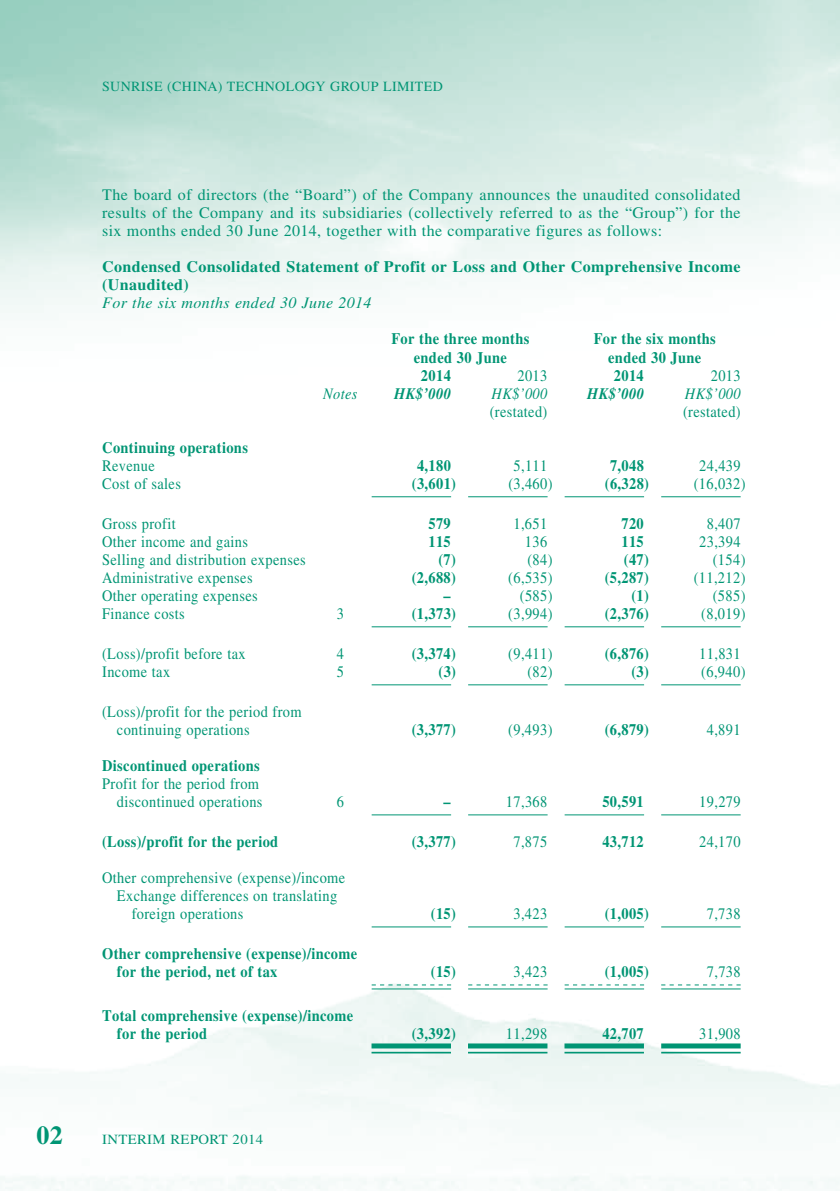
<style>
.page{position:relative;width:840px;height:1191px;background:#fff}
.page>*{position:absolute;margin:0;border:0;box-sizing:border-box;transform-origin:0 0}
.t1{font:700 26px "Times LT Std";color:#009574}
.t2{font:16px/18px "Times LT Std";letter-spacing:.025em;color:#009574;scale:.9 1}
.t3{font:700 16px/18px "Times LT Std";letter-spacing:.025em;color:#009574;scale:.9 1}
.t4{font:16px/18px "Times LT Std";letter-spacing:.025em;color:#009574;text-align:justify}
.t5{font:700 16px/18px "Times LT Std";letter-spacing:.025em;color:#009574}
.t6{font:italic 16px "Times LT Std";letter-spacing:.025em;color:#009574}
.t7{font:italic 16px "Times LT Std";letter-spacing:.025em;color:#009574;scale:.9 1}
.t8{font:italic 700 16px "Times LT Std";letter-spacing:.025em;color:#009574;scale:.9 1}
.t9{font:14px "Times LT Std";letter-spacing:.025em;color:#009574}
.t10{font:14px "Times LT Std";letter-spacing:.025em;color:#009574;scale:1.05 1}
</style>
<div class="page">
<img style="left:0;top:0;width:839px;height:1191px">
<hr style="left:371px;top:496px;width:80px;height:1px;background:#009574">
<hr style="left:468px;top:496px;width:79px;height:1px;background:#009574">
<hr style="left:564px;top:496px;width:79px;height:1px;background:#009574">
<hr style="left:660px;top:496px;width:80px;height:1px;background:#009574">
<hr style="left:371px;top:626px;width:80px;height:1px;background:#009574">
<hr style="left:468px;top:626px;width:79px;height:1px;background:#009574">
<hr style="left:564px;top:626px;width:79px;height:1px;background:#009574">
<hr style="left:660px;top:626px;width:80px;height:1px;background:#009574">
<hr style="left:371px;top:684px;width:80px;height:1px;background:#009574">
<hr style="left:468px;top:684px;width:79px;height:1px;background:#009574">
<hr style="left:564px;top:684px;width:79px;height:1px;background:#009574">
<hr style="left:660px;top:684px;width:80px;height:1px;background:#009574">
<hr style="left:371px;top:814px;width:80px;height:1px;background:#009574">
<hr style="left:468px;top:814px;width:79px;height:1px;background:#009574">
<hr style="left:564px;top:814px;width:79px;height:1px;background:#009574">
<hr style="left:660px;top:814px;width:80px;height:1px;background:#009574">
<hr style="left:371px;top:926px;width:80px;height:1px;background:#009574">
<hr style="left:468px;top:926px;width:79px;height:1px;background:#009574">
<hr style="left:564px;top:926px;width:79px;height:1px;background:#009574">
<hr style="left:660px;top:926px;width:80px;height:1px;background:#009574">
<svg style="left:371px;top:984px;width:80px;height:1px"></svg>
<svg style="left:468px;top:984px;width:79px;height:1px"></svg>
<svg style="left:564px;top:984px;width:79px;height:1px"></svg>
<svg style="left:660px;top:984px;width:80px;height:1px"></svg>
<hr style="left:371px;top:988px;width:80px;height:1px;background:#009574">
<hr style="left:468px;top:988px;width:79px;height:1px;background:#009574">
<hr style="left:564px;top:988px;width:79px;height:1px;background:#009574">
<hr style="left:660px;top:988px;width:80px;height:1px;background:#009574">
<div style="left:371px;top:1043px;width:79px;height:5px;background:#009574"></div>
<hr style="left:371px;top:1051px;width:79px;height:2px;background:#009574">
<div style="left:467px;top:1043px;width:80px;height:5px;background:#009574"></div>
<hr style="left:467px;top:1051px;width:80px;height:2px;background:#009574">
<div style="left:564px;top:1043px;width:79px;height:5px;background:#009574"></div>
<hr style="left:564px;top:1051px;width:79px;height:2px;background:#009574">
<div style="left:660px;top:1043px;width:80px;height:5px;background:#009574"></div>
<hr style="left:660px;top:1051px;width:80px;height:2px;background:#009574">
<p class="t9" style="left:102px;top:78px;width:342px">SUNRISE (CHINA) TECHNOLOGY GROUP LIMITED</p>
<p class="t4" style="left:102px;top:186px;width:639px">The board of directors (the “Board”) of the Company announces the unaudited consolidated results of the Company and its subsidiaries (collectively referred to as the “Group”) for the six months ended 30 June 2014, together with the comparative figures as follows:</p>
<p class="t5" style="left:102px;top:258px;width:639px">Condensed Consolidated Statement of Profit or Loss and Other Comprehensive Income (Unaudited)</p>
<p class="t6" style="left:102px;top:294px;width:271px">For the six months ended 30 June 2014</p>
<p class="t3" style="left:391px;top:330px;width:155px">For the three months</p>
<p class="t3" style="left:593px;top:330px;width:137px">For the six months</p>
<p class="t3" style="left:413px;top:348px;width:105px">ended 30 June</p>
<p class="t3" style="left:608px;top:348px;width:105px">ended 30 June</p>
<p class="t3" style="left:421px;top:366px;width:35px">2014</p>
<p class="t2" style="left:517px;top:366px;width:35px">2013</p>
<p class="t3" style="left:613px;top:366px;width:35px">2014</p>
<p class="t2" style="left:710px;top:366px;width:35px">2013</p>
<p class="t7" style="left:323px;top:384px;width:40px">Notes</p>
<p class="t8" style="left:394px;top:384px;width:64px">HK$’000</p>
<p class="t7" style="left:491px;top:384px;width:63px">HK$’000</p>
<p class="t8" style="left:587px;top:384px;width:64px">HK$’000</p>
<p class="t7" style="left:684px;top:384px;width:63px">HK$’000</p>
<p class="t2" style="left:489px;top:402px;width:66px">(restated)</p>
<p class="t2" style="left:682px;top:402px;width:66px">(restated)</p>
<p class="t3" style="left:102px;top:438px;width:163px">Continuing operations</p>
<p class="t2" style="left:102px;top:456px;width:60px">Revenue</p>
<p class="t3" style="left:417px;top:456px;width:39px">4,180</p>
<p class="t2" style="left:513px;top:456px;width:39px">5,111</p>
<p class="t3" style="left:609px;top:456px;width:39px">7,048</p>
<p class="t2" style="left:699px;top:456px;width:47px">24,439</p>
<p class="t2" style="left:102px;top:474px;width:89px">Cost of sales</p>
<p class="t3" style="left:411px;top:474px;width:51px">(3,601)</p>
<p class="t2" style="left:508px;top:474px;width:51px">(3,460)</p>
<p class="t3" style="left:604px;top:474px;width:51px">(6,328)</p>
<p class="t2" style="left:693px;top:474px;width:59px">(16,032)</p>
<p class="t2" style="left:102px;top:514px;width:83px">Gross profit</p>
<p class="t3" style="left:428px;top:514px;width:26px">579</p>
<p class="t2" style="left:513px;top:514px;width:39px">1,651</p>
<p class="t3" style="left:621px;top:514px;width:26px">720</p>
<p class="t2" style="left:706px;top:514px;width:39px">8,407</p>
<p class="t2" style="left:102px;top:532px;width:164px">Other income and gains</p>
<p class="t3" style="left:428px;top:532px;width:26px">115</p>
<p class="t2" style="left:524px;top:532px;width:26px">136</p>
<p class="t3" style="left:621px;top:532px;width:26px">115</p>
<p class="t2" style="left:698px;top:532px;width:48px">23,394</p>
<p class="t2" style="left:102px;top:550px;width:227px">Selling and distribution expenses</p>
<p class="t3" style="left:438px;top:550px;width:21px">(7)</p>
<p class="t2" style="left:527px;top:550px;width:29px">(84)</p>
<p class="t3" style="left:623px;top:550px;width:29px">(47)</p>
<p class="t2" style="left:712px;top:550px;width:38px">(154)</p>
<p class="t2" style="left:102px;top:568px;width:168px">Administrative expenses</p>
<p class="t3" style="left:411px;top:568px;width:51px">(2,688)</p>
<p class="t2" style="left:508px;top:568px;width:51px">(6,535)</p>
<p class="t3" style="left:604px;top:568px;width:51px">(5,287)</p>
<p class="t2" style="left:693px;top:568px;width:59px">(11,212)</p>
<p class="t2" style="left:102px;top:586px;width:174px">Other operating expenses</p>
<p class="t3" style="left:443px;top:586px;width:9px">–</p>
<p class="t2" style="left:519px;top:586px;width:38px">(585)</p>
<p class="t3" style="left:631px;top:586px;width:21px">(1)</p>
<p class="t2" style="left:712px;top:586px;width:38px">(585)</p>
<p class="t2" style="left:102px;top:604px;width:93px">Finance costs</p>
<p class="t2" style="left:336px;top:604px;width:10px">3</p>
<p class="t3" style="left:411px;top:604px;width:51px">(1,373)</p>
<p class="t2" style="left:508px;top:604px;width:51px">(3,994)</p>
<p class="t3" style="left:604px;top:604px;width:51px">(2,376)</p>
<p class="t2" style="left:701px;top:604px;width:51px">(8,019)</p>
<p class="t2" style="left:102px;top:644px;width:161px">(Loss)/profit before tax</p>
<p class="t2" style="left:336px;top:644px;width:9px">4</p>
<p class="t3" style="left:411px;top:644px;width:51px">(3,374)</p>
<p class="t2" style="left:508px;top:644px;width:51px">(9,411)</p>
<p class="t3" style="left:604px;top:644px;width:51px">(6,876)</p>
<p class="t2" style="left:698px;top:644px;width:48px">11,831</p>
<p class="t2" style="left:102px;top:662px;width:77px">Income tax</p>
<p class="t2" style="left:336px;top:662px;width:10px">5</p>
<p class="t3" style="left:438px;top:662px;width:21px">(3)</p>
<p class="t2" style="left:527px;top:662px;width:29px">(82)</p>
<p class="t3" style="left:631px;top:662px;width:21px">(3)</p>
<p class="t2" style="left:701px;top:662px;width:51px">(6,940)</p>
<p class="t2" style="left:117px;top:702px;width:207px;text-indent:-15px">(Loss)/profit for the period from continuing operations</p>
<p class="t3" style="left:411px;top:720px;width:51px">(3,377)</p>
<p class="t2" style="left:508px;top:720px;width:51px">(9,493)</p>
<p class="t3" style="left:604px;top:720px;width:51px">(6,879)</p>
<p class="t2" style="left:706px;top:720px;width:39px">4,891</p>
<p class="t3" style="left:102px;top:756px;width:176px">Discontinued operations</p>
<p class="t2" style="left:102px;top:774px;width:180px;text-align:right">Profit for the period from discontinued operations</p>
<p class="t2" style="left:336px;top:792px;width:10px">6</p>
<p class="t3" style="left:443px;top:792px;width:9px">–</p>
<p class="t2" style="left:505px;top:792px;width:47px">17,368</p>
<p class="t3" style="left:602px;top:792px;width:48px">50,591</p>
<p class="t2" style="left:698px;top:792px;width:47px">19,279</p>
<p class="t3" style="left:102px;top:832px;width:197px">(Loss)/profit for the period</p>
<p class="t3" style="left:411px;top:832px;width:51px">(3,377)</p>
<p class="t2" style="left:513px;top:832px;width:39px">7,875</p>
<p class="t3" style="left:602px;top:832px;width:48px">43,712</p>
<p class="t2" style="left:698px;top:832px;width:48px">24,170</p>
<p class="t2" style="left:102px;top:868px;width:271px">Other comprehensive (expense)/income</p>
<p class="t2" style="left:117px;top:886px;width:246px">Exchange differences on translating</p>
<p class="t2" style="left:132px;top:904px;width:126px">foreign operations</p>
<p class="t3" style="left:430px;top:904px;width:29px">(15)</p>
<p class="t2" style="left:513px;top:904px;width:39px">3,423</p>
<p class="t3" style="left:604px;top:904px;width:51px">(1,005)</p>
<p class="t2" style="left:706px;top:904px;width:39px">7,738</p>
<p class="t3" style="left:117px;top:944px;width:268px;text-indent:-15px">Other comprehensive (expense)/income for the period, net of tax</p>
<p class="t3" style="left:430px;top:962px;width:29px">(15)</p>
<p class="t2" style="left:513px;top:962px;width:39px">3,423</p>
<p class="t3" style="left:604px;top:962px;width:51px">(1,005)</p>
<p class="t2" style="left:706px;top:962px;width:39px">7,738</p>
<p class="t3" style="left:117px;top:1006px;width:264px;text-indent:-15px">Total comprehensive (expense)/income for the period</p>
<h1 class="t1" style="left:37px;top:1119px;width:27px">02</h1>
<p class="t10" style="left:102px;top:1131px;width:155px">INTERIM REPORT 2014</p>
<p class="t3" style="left:411px;top:1024px;width:51px">(3,392)</p>
<p class="t2" style="left:505px;top:1024px;width:47px">11,298</p>
<p class="t3" style="left:602px;top:1024px;width:48px">42,707</p>
<p class="t2" style="left:698px;top:1024px;width:47px">31,908</p>
</div>
